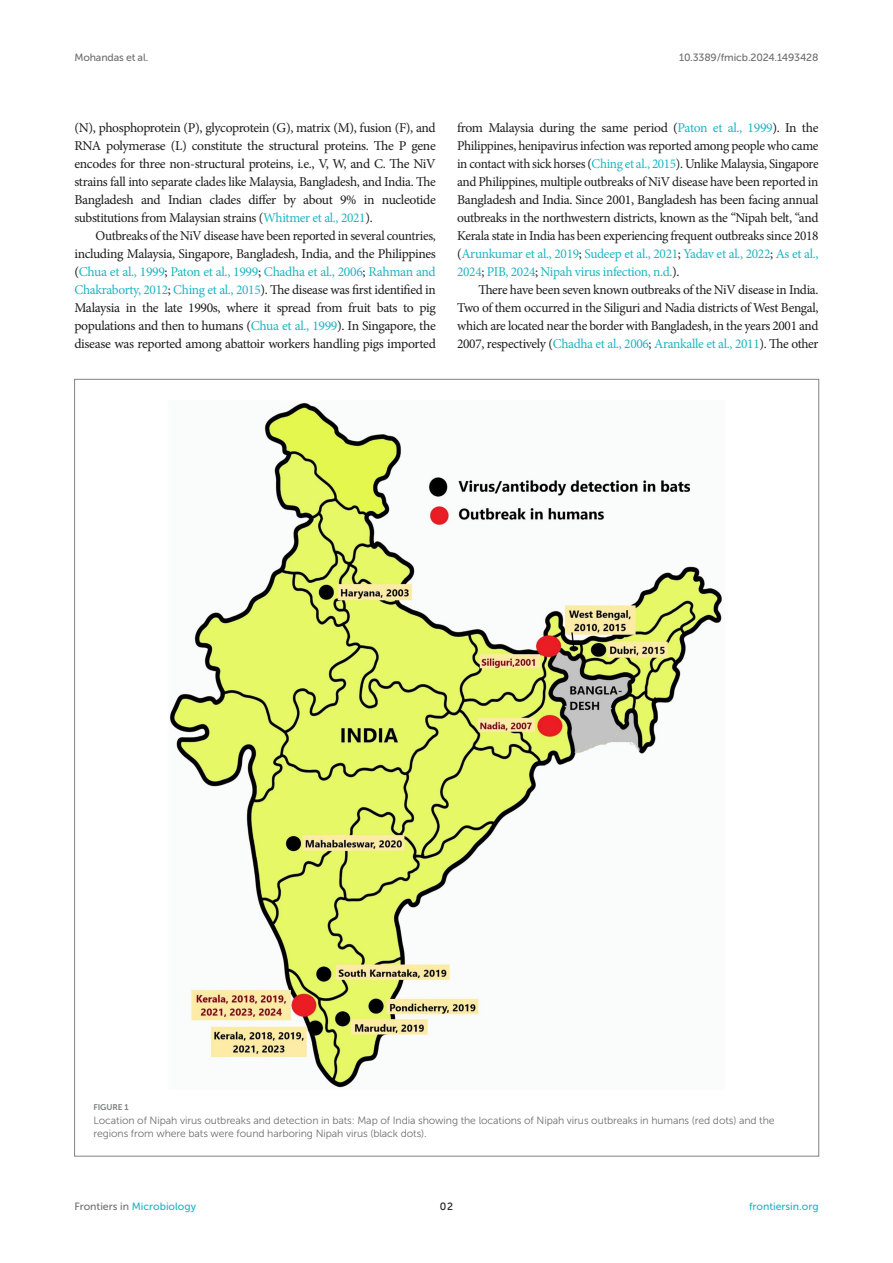
<style>
.page{position:relative;width:893px;height:1263px;background:#fff}
.page>*{position:absolute;margin:0;border:0;box-sizing:border-box;transform-origin:0 0}
.TEXT{font:13.5px/18px "Minion Pro";letter-spacing:-.025em;color:#1b1c1b;text-align:justify}
.INTRO_TEXT{font:13.5px/18px "Minion Pro";letter-spacing:-.025em;color:#1b1c1b;text-align:justify}
.FIG_LEG{font:10.5px/13.5px "Museo Sans 300";letter-spacing:-.01em;color:#706f70}
.t1{font:10.5px "Museo Sans 500";letter-spacing:-.015em;color:#706f70}
.t2{font:10.5px "Museo Sans 500";color:#1db5c3}
.t3{font:10.5px "Museo Sans 500";color:#1b1c1b}
.FIG_HD{font:8.25px "Museo Sans 700";letter-spacing:-.01em;color:#7e7f7f}
.s1{color:#1db5c3}
.s2{color:#706f70}
</style>
<div class="page">
<img style="left:169px;top:402px;width:553px;height:686px">
<p class="t1" style="left:74px;top:51px;width:75px">Mohandas et al.</p>
<p class="t1" style="left:679px;top:51px;width:141px">10.3389/fmicb.2024.1493428</p>
<p class="INTRO_TEXT" style="left:74px;top:119px;width:363px">(N), phosphoprotein (P), glycoprotein (G), matrix (M), fusion (F), and RNA polymerase (L) constitute the structural proteins. The P gene encodes for three non-structural proteins, i.e., V, W, and C. The NiV strains fall into separate clades like Malaysia, Bangladesh, and India. The Bangladesh and Indian clades differ by about 9% in nucleotide substitutions from Malaysian strains (<span class="s1">Whitmer et al., 2021</span>).</p>
<p class="TEXT" style="left:74px;top:227px;width:363px;text-indent:21px">Outbreaks of the NiV disease have been reported in several countries, including Malaysia, Singapore, Bangladesh, India, and the Philippines (<span class="s1">Chua et al., 1999</span>; <span class="s1">Paton et al., 1999</span>; <span class="s1">Chadha et al., 2006</span>; <span class="s1">Rahman and Chakraborty, 2012</span>; <span class="s1">Ching et al., 2015</span>). The disease was first identified in Malaysia in the late 1990s, where it spread from fruit bats to pig populations and then to humans (<span class="s1">Chua et al., 1999</span>). In Singapore, the disease was reported among abattoir workers handling pigs imported</p>
<p class="TEXT" style="left:457px;top:119px;width:363px">from Malaysia during the same period (<span class="s1">Paton et al., 1999</span>). In the Philippines, henipavirus infection was reported among people who came in contact with sick horses (<span class="s1">Ching et al., 2015</span>). Unlike Malaysia, Singapore and Philippines, multiple outbreaks of NiV disease have been reported in Bangladesh and India. Since 2001, Bangladesh has been facing annual outbreaks in the northwestern districts, known as the “Nipah belt, “and Kerala state in India has been experiencing frequent outbreaks since 2018 (<span class="s1">Arunkumar et al., 2019</span>; <span class="s1">Sudeep et al., 2021</span>; <span class="s1">Yadav et al., 2022</span>; <span class="s1">As et al., 2024</span>; <span class="s1">PIB, 2024</span>; <span class="s1">Nipah virus infection, n.d.</span>).</p>
<p class="TEXT" style="left:457px;top:281px;width:363px;text-indent:21px">There have been seven known outbreaks of the NiV disease in India.<br>Two of them occurred in the Siliguri and Nadia districts of West Bengal, which are located near the border with Bangladesh, in the years 2001 and 2007, respectively (<span class="s1">Chadha et al., 2006</span>; <span class="s1">Arankalle et al., 2011</span>). The other</p>
<p class="FIG_HD" style="left:94px;top:1103px;width:37px">FIGURE 1</p>
<p class="FIG_LEG" style="left:94px;top:1113px;width:683px">Location of Nipah virus outbreaks and detection in bats: Map of India showing the locations of Nipah virus outbreaks in humans (red dots) and the regions from where bats were found harboring Nipah virus (black dots).</p>
<p class="t2" style="left:74px;top:1200px;width:123px"><span class="s2">Frontiers in</span> Microbiology</p>
<p class="t3" style="left:440px;top:1200px;width:15px">02</p>
<p class="t2" style="left:749px;top:1200px;width:71px">frontiersin.org</p>
</div>
